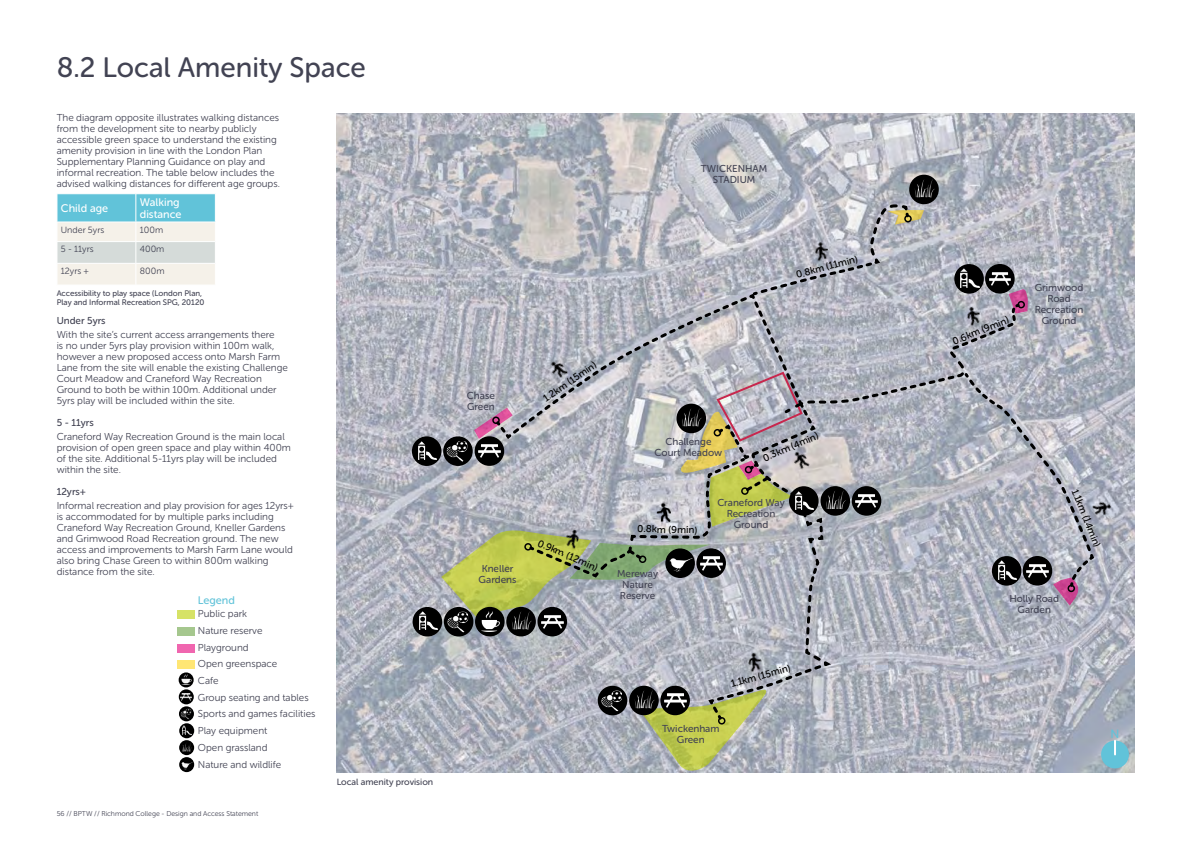
<style>
.page{position:relative;width:1191px;height:842px;background:#fff}
.page>*{position:absolute;margin:0;border:0;box-sizing:border-box;transform-origin:0 0}
.t1{font:28px "Museo Sans Rounded 500";color:#424353}
.t2{font:12px "Museo Sans Rounded 500";color:#61c3d9}
.t3{font:11px/12px "Museo Sans Rounded 500";color:#fff}
.t4{font:11px "Museo Sans Rounded 500";color:#61c3d9}
.t5{font:10px/11px "Museo Sans Rounded 300";color:#424353}
.t6{font:10px/11px "Museo Sans Rounded 500";color:#424353;text-align:center}
.t7{font:10px "Museo Sans Rounded 500";color:#000}
.t8{font:9px "Museo Sans Rounded 300";color:#424353}
.t9{font:9px "Museo Sans Rounded 500";color:#424353}
.t10{font:8px/9.6px "Museo Sans Rounded 500";color:#424353}
.t11{font:7px "Museo Sans Rounded 300";color:#424353}
</style>
<div class="page">
<svg style="left:57px;top:194px;width:159px;height:91px;background:#c2dfe2"></svg>
<img style="left:337px;top:113px;width:797px;height:659px">
<svg style="left:441px;top:176px;width:689px;height:596px;background:#b3b5b9"></svg>
<div style="left:904px;top:215px;width:7px;height:7px;border:2px solid #000;border-radius:50%"></div>
<img style="left:745px;top:651px;width:21px;height:23px">
<img style="left:1089px;top:498px;width:24px;height:22px">
<img style="left:963px;top:304px;width:22px;height:24px">
<img style="left:812px;top:240px;width:20px;height:23px">
<img style="left:545px;top:358px;width:24px;height:25px">
<img style="left:559px;top:526px;width:22px;height:25px">
<img style="left:656px;top:503px;width:16px;height:20px">
<img style="left:788px;top:449px;width:23px;height:24px">
<div style="left:412px;top:607px;width:30px;height:29px;background:#000;border-radius:50%"></div>
<img style="left:419px;top:612px;width:18px;height:18px">
<svg style="left:179px;top:723px;width:15px;height:15px"></svg>
<svg style="left:183px;top:726px;width:9px;height:9px"></svg>
<div style="left:789px;top:486px;width:29px;height:30px;background:#000;border-radius:50%"></div>
<img style="left:795px;top:491px;width:18px;height:18px">
<div style="left:412px;top:436px;width:29px;height:30px;background:#000;border-radius:50%"></div>
<img style="left:418px;top:441px;width:18px;height:18px">
<div style="left:992px;top:556px;width:29px;height:30px;background:#000;border-radius:50%"></div>
<img style="left:998px;top:561px;width:18px;height:18px">
<svg style="left:954px;top:264px;width:30px;height:30px"></svg>
<img style="left:961px;top:269px;width:18px;height:18px">
<div style="left:444px;top:607px;width:29px;height:29px;background:#000;border-radius:50%"></div>
<img style="left:447px;top:611px;width:21px;height:21px">
<svg style="left:179px;top:706px;width:15px;height:15px"></svg>
<svg style="left:181px;top:709px;width:10px;height:10px"></svg>
<svg style="left:443px;top:436px;width:30px;height:30px"></svg>
<img style="left:447px;top:441px;width:20px;height:21px">
<div style="left:665px;top:548px;width:30px;height:30px;background:#000;border-radius:50%"></div>
<img style="left:669px;top:558px;width:23px;height:14px">
<svg style="left:179px;top:757px;width:15px;height:15px"></svg>
<svg style="left:181px;top:762px;width:12px;height:7px"></svg>
<div style="left:598px;top:686px;width:29px;height:29px;background:#000;border-radius:50%"></div>
<img style="left:601px;top:690px;width:21px;height:21px">
<div style="left:475px;top:607px;width:29px;height:29px;background:#000;border-radius:50%"></div>
<img style="left:481px;top:611px;width:19px;height:20px">
<svg style="left:179px;top:672px;width:15px;height:15px"></svg>
<svg style="left:182px;top:675px;width:9px;height:10px"></svg>
<div style="left:506px;top:607px;width:30px;height:29px;background:#000;border-radius:50%"></div>
<img style="left:512px;top:611px;width:20px;height:19px">
<div style="left:179px;top:740px;width:15px;height:15px;background:#000;border-radius:50%"></div>
<svg style="left:182px;top:742px;width:10px;height:10px"></svg>
<div style="left:820px;top:486px;width:30px;height:30px;background:#000;border-radius:50%"></div>
<img style="left:826px;top:490px;width:20px;height:19px">
<div style="left:909px;top:175px;width:29px;height:29px;background:#000;border-radius:50%"></div>
<img style="left:915px;top:179px;width:20px;height:19px">
<div style="left:676px;top:404px;width:30px;height:29px;background:#000;border-radius:50%"></div>
<img style="left:682px;top:408px;width:20px;height:19px">
<div style="left:629px;top:686px;width:29px;height:29px;background:#000;border-radius:50%"></div>
<img style="left:635px;top:690px;width:20px;height:18px">
<div style="left:537px;top:607px;width:30px;height:29px;background:#000;border-radius:50%"></div>
<img style="left:541px;top:615px;width:22px;height:13px">
<svg style="left:179px;top:689px;width:15px;height:15px"></svg>
<svg style="left:181px;top:693px;width:11px;height:7px"></svg>
<div style="left:851px;top:486px;width:30px;height:30px;background:#000;border-radius:50%"></div>
<img style="left:856px;top:494px;width:21px;height:14px">
<div style="left:474px;top:436px;width:30px;height:30px;background:#000;border-radius:50%"></div>
<img style="left:479px;top:444px;width:21px;height:14px">
<div style="left:1022px;top:556px;width:30px;height:29px;background:#000;border-radius:50%"></div>
<img style="left:1026px;top:564px;width:22px;height:14px">
<div style="left:985px;top:264px;width:29px;height:30px;background:#000;border-radius:50%"></div>
<img style="left:989px;top:272px;width:21px;height:14px">
<div style="left:696px;top:548px;width:30px;height:30px;background:#000;border-radius:50%"></div>
<img style="left:700px;top:556px;width:22px;height:14px">
<div style="left:660px;top:686px;width:30px;height:29px;background:#000;border-radius:50%"></div>
<img style="left:664px;top:694px;width:22px;height:13px">
<div style="left:178px;top:660px;width:17px;height:9px;background:#ffe674"></div>
<div style="left:178px;top:644px;width:17px;height:8px;background:#f066af"></div>
<div style="left:178px;top:627px;width:17px;height:8px;background:#a5c78e"></div>
<div style="left:178px;top:610px;width:17px;height:9px;background:#d6e266"></div>
<h1 class="t1" style="left:57px;top:52px;width:311px">8.2 Local Amenity Space</h1>
<p class="t5" style="left:57px;top:112px;width:225px">The diagram opposite illustrates walking distances from the development site to nearby publicly accessible green space to understand the existing amenity provision in line with the London Plan Supplementary Planning Guidance on play and informal recreation. The table below includes the advised walking distances for different age groups.</p>
<p class="t3" style="left:61px;top:202px;width:49px">Child age</p>
<p class="t3" style="left:140px;top:196px;width:43px">Walking distance</p>
<p class="t8" style="left:61px;top:225px;width:45px">Under 5yrs</p>
<p class="t8" style="left:140px;top:225px;width:25px">100m</p>
<p class="t8" style="left:61px;top:244px;width:34px">5 - 11yrs</p>
<p class="t8" style="left:140px;top:244px;width:26px">400m</p>
<p class="t8" style="left:61px;top:266px;width:29px">12yrs +</p>
<p class="t8" style="left:140px;top:266px;width:26px">800m</p>
<p class="t10" style="left:57px;top:288px;width:149px">Accessibility to play space (London Plan,<br>Play and Informal Recreation SPG, 20120</p>
<p class="t6" style="left:57px;top:315px;width:50px">Under 5yrs</p>
<p class="t5" style="left:57px;top:329px;width:233px">With the site’s current access arrangements there<br>is no under 5yrs play provision within 100m walk, however a new proposed access onto Marsh Farm Lane from the site will enable the existing Challenge Court Meadow and Craneford Way Recreation Ground to both be within 100m. Additional under 5yrs play will be included within the site.</p>
<p class="t6" style="left:57px;top:417px;width:39px">5 - 11yrs</p>
<p class="t5" style="left:57px;top:431px;width:236px">Craneford Way Recreation Ground is the main local provision of open green space and play within 400m of the site. Additional 5-11yrs play will be included within the site.</p>
<p class="t6" style="left:57px;top:486px;width:31px">12yrs+</p>
<p class="t5" style="left:57px;top:500px;width:239px">Informal recreation and play provision for ages 12yrs+ is accommodated for by multiple parks including Craneford Way Recreation Ground, Kneller Gardens and Grimwood Road Recreation ground. The new access and improvements to Marsh Farm Lane would also bring Chase Green to within 800m walking distance from the site.</p>
<p class="t4" style="left:198px;top:594px;width:38px">Legend</p>
<p class="t5" style="left:198px;top:606px;width:119px;line-height:16.7px">Public park<br>Nature reserve<br>Playground<br>Open greenspace<br>Cafe<br>Group seating and tables<br>Sports and games facilities<br>Play equipment<br>Open grassland<br>Nature and wildlife</p>
<p class="t11" style="left:57px;top:809px;width:203px">56 // BPTW // Richmond College - Design and Access Statement</p>
<p class="t9" style="left:337px;top:777px;width:98px">Local amenity provision</p>
<p class="t6" style="left:701px;top:163px;width:68px">TWICKENHAM<br>STADIUM</p>
<p class="t7" style="left:795px;top:270px;width:65px;rotate:-15deg">0.8km (11min)</p>
<p class="t6" style="left:467px;top:390px;width:29px;text-align:left">Chase<br>Green</p>
<p class="t6" style="left:478px;top:564px;width:39px">Kneller<br>Gardens</p>
<p class="t7" style="left:541px;top:395px;width:64px;rotate:-35deg">1.2km (15min)</p>
<p class="t7" style="left:540px;top:538px;width:66px;rotate:23deg">0.9km (12min)</p>
<p class="t6" style="left:654px;top:436px;width:69px">Challenge<br>Court Meadow</p>
<p class="t7" style="left:761px;top:454px;width:61px;rotate:-24deg">0.3km (4min)</p>
<p class="t7" style="left:637px;top:523px;width:61px;rotate:2deg">0.8km (9min)</p>
<p class="t6" style="left:617px;top:568px;width:42px;text-align:left">Mereway<br>Nature<br>Reserve</p>
<p class="t6" style="left:717px;top:497px;width:69px">Craneford Way<br>Recreation<br>Ground</p>
<p class="t7" style="left:729px;top:679px;width:63px;rotate:-16deg">1.1km (15min)</p>
<p class="t6" style="left:662px;top:723px;width:59px">Twickenham<br>Green</p>
<p class="t7" style="left:951px;top:336px;width:61px;rotate:-22deg">0.6km (9min)</p>
<p class="t6" style="left:1034px;top:282px;width:50px">Grimwood<br>Road<br>Recreation<br>Ground</p>
<p class="t7" style="left:1079px;top:487px;width:63px;rotate:68deg">1.1km (14min)</p>
<p class="t6" style="left:1009px;top:593px;width:51px">Holly Road<br>Garden</p>
<p class="t2" style="left:1110px;top:727px;width:10px">N</p>
</div>
